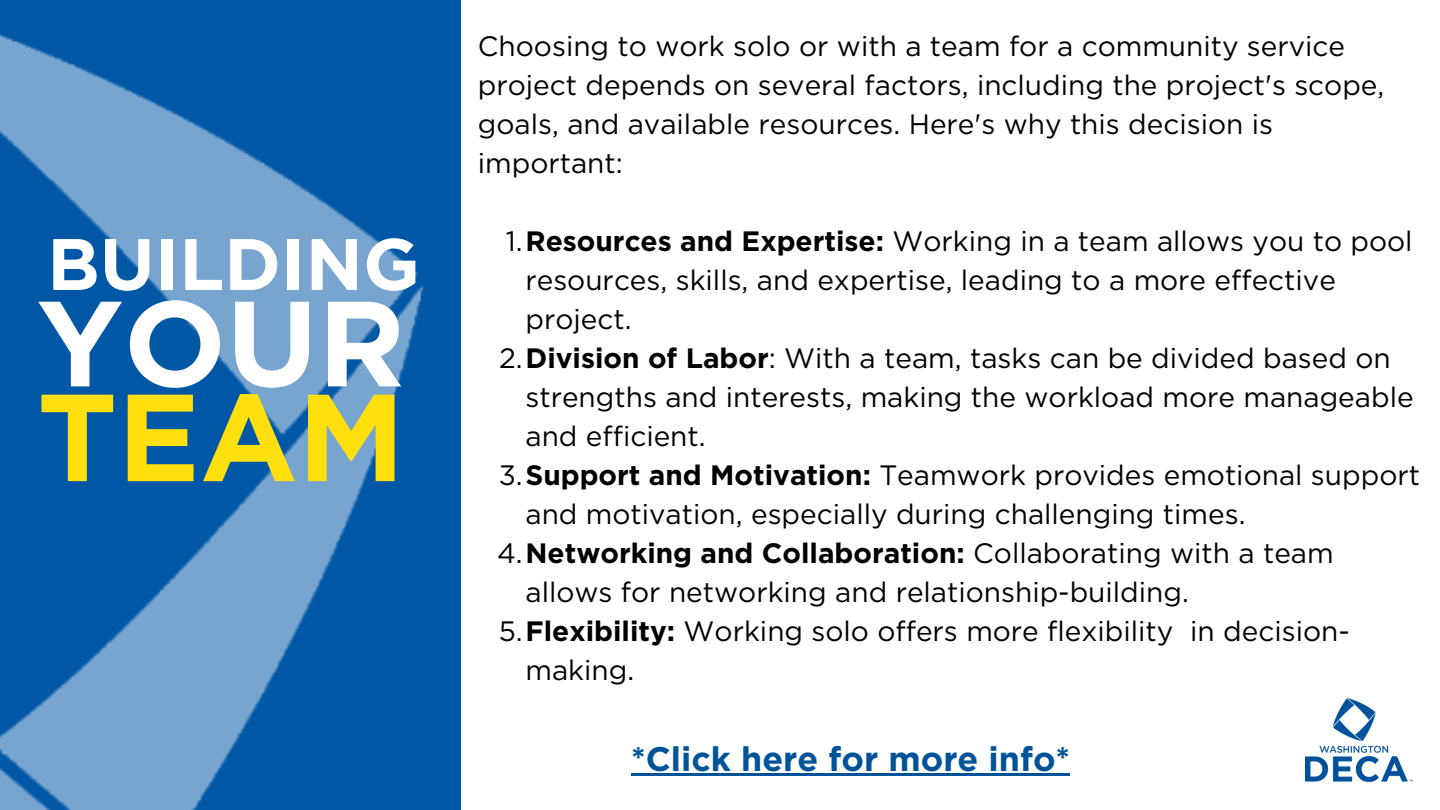
<style>
.page{position:relative;width:1440px;height:810px;background:#fff}
.page>*{position:absolute;margin:0;border:0;box-sizing:border-box;transform-origin:0 0}
.t1{font:700 123.5px "Gotham";color:#ffe00e}
.t2{font:700 121px "Gotham";color:#fff}
.t3{font:700 72.7px "Gotham";color:#fff}
.t4{font:700 34px "Gotham";color:#005398}
.t5{font:28px/39px "Gotham";color:#000}
.t6{font:700 28px "Gotham";color:#000}
.s1{font-weight:700}
.s2{font-weight:400}
</style>
<div class="page">
<img style="left:0;top:0;width:460px;height:810px">
<hr style="left:631px;top:773px;width:439px;height:3px;background:#005398">
<img style="left:1306px;top:699px;width:106px;height:82px">
<h3 class="t3" style="left:47px;top:220px;width:374px">BUILDING</h3>
<h2 class="t2" style="left:37px;top:270px;width:370px">YOUR</h2>
<h1 class="t1" style="left:37px;top:363px;width:369px">TEAM</h1>
<p class="t5" style="left:478px;top:26px;width:908px">Choosing to work solo or with a team for a community service project depends on several factors, including the project's scope, goals, and available resources. Here's why this decision is important:</p>
<p class="t5" style="left:506px;top:221px;width:908px">1.<span class="s1">Resources and Expertise:</span> Working in a team allows you to pool</p>
<p class="t5" style="left:525px;top:260px;width:812px">resources, skills, and expertise, leading to a more effective</p>
<p class="t5" style="left:525px;top:299px;width:108px">project.</p>
<p class="t5" style="left:499px;top:338px;width:893px">2.<span class="s1">Division of Labor</span>: With a team, tasks can be divided based on</p>
<p class="t5" style="left:525px;top:377px;width:890px">strengths and interests, making the workload more manageable</p>
<p class="t5" style="left:525px;top:416px;width:182px">and efficient.</p>
<p class="t5" style="left:499px;top:455px;width:923px">3.<span class="s1">Support and Motivation:</span> Teamwork provides emotional support</p>
<p class="t5" style="left:525px;top:494px;width:722px">and motivation, especially during challenging times.</p>
<p class="t6" style="left:497px;top:536px;width:838px"><span class="s2">4.</span>Networking and Collaboration: <span class="s2">Collaborating with a team</span></p>
<p class="t5" style="left:525px;top:572px;width:665px">allows for networking and relationship-building.</p>
<p class="t5" style="left:499px;top:611px;width:853px">5.<span class="s1">Flexibility:</span> Working solo offers more flexibility in decision-</p>
<p class="t5" style="left:525px;top:650px;width:110px">making.</p>
<p class="t4" style="left:631px;top:738px;width:440px">*Click here for more info*</p>
</div>
